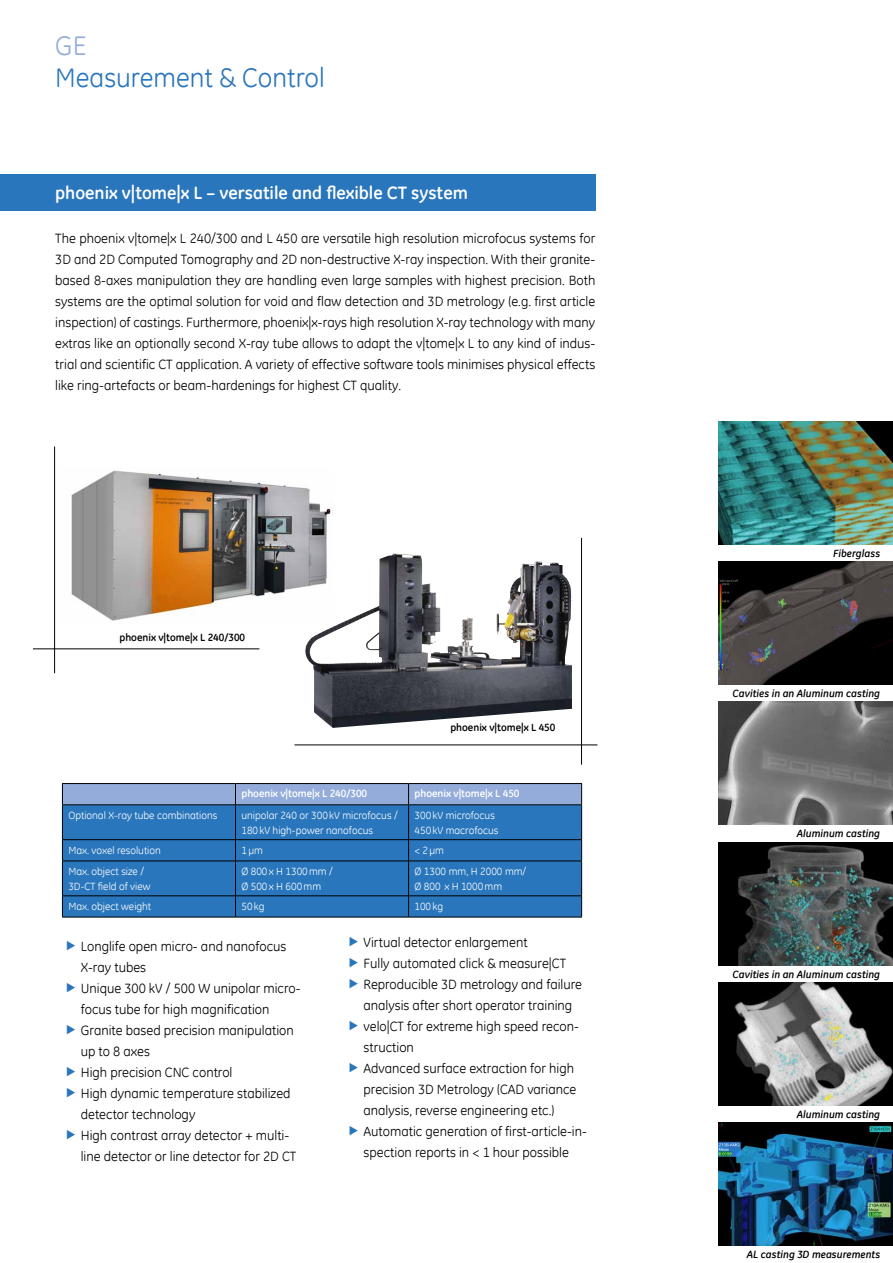
<style>
.page{position:relative;width:893px;height:1263px;background:#fff}
.page>*{position:absolute;margin:0;border:0;box-sizing:border-box;transform-origin:0 0}
.t1{font:27px "GE Inspira";color:#2976bc}
.t2{font:27px "GE Inspira";color:#93acda}
.t3{font:700 18px "GE Inspira";color:#fff}
.t4{font:13.5px/21px "GE Inspira";color:#000}
.t5{font:10.5px/15px "GE Inspira";color:#fff}
.t6{font:italic 700 10.5px "GE Inspira";color:#000}
.t7{font:700 10.5px "GE Inspira";color:#fff}
.t8{font:700 10.5px "GE Inspira";color:#000}
</style>
<div class="page">
<img style="left:719px;top:982px;width:174px;height:124px">
<img style="left:719px;top:702px;width:174px;height:123px">
<img style="left:719px;top:842px;width:174px;height:123px">
<img style="left:719px;top:1123px;width:174px;height:123px">
<div style="left:0;top:174px;width:595px;height:37px;background:#2976bc"></div>
<hr style="left:54px;top:446px;width:1px;height:227px;background:#000">
<hr style="left:33px;top:648px;width:226px;height:1px;background:#000">
<img style="left:719px;top:561px;width:174px;height:124px">
<img style="left:719px;top:421px;width:174px;height:123px">
<img style="left:305px;top:553px;width:267px;height:175px">
<div style="left:63px;top:805px;width:518px;height:112px;background:#2976bc"></div>
<svg style="left:62px;top:783px;width:520px;height:21px;background:#8ba2ce"></svg>
<hr style="left:62px;top:804px;width:173px;height:1px;background:#000">
<hr style="left:62px;top:805px;width:1px;height:34px;background:#000">
<hr style="left:235px;top:804px;width:174px;height:1px;background:#000">
<hr style="left:235px;top:805px;width:1px;height:34px;background:#000">
<hr style="left:409px;top:804px;width:173px;height:1px;background:#000">
<hr style="left:408px;top:805px;width:1px;height:34px;background:#000">
<hr style="left:581px;top:805px;width:1px;height:34px;background:#000">
<hr style="left:62px;top:839px;width:173px;height:1px;background:#000">
<svg style="left:62px;top:840px;width:1px;height:20px"></svg>
<hr style="left:235px;top:839px;width:174px;height:1px;background:#000">
<svg style="left:235px;top:840px;width:1px;height:20px"></svg>
<hr style="left:409px;top:839px;width:173px;height:1px;background:#000">
<svg style="left:408px;top:840px;width:1px;height:20px"></svg>
<svg style="left:581px;top:840px;width:1px;height:20px"></svg>
<hr style="left:62px;top:860px;width:173px;height:1px;background:#000">
<hr style="left:62px;top:861px;width:1px;height:34px;background:#000">
<hr style="left:235px;top:860px;width:174px;height:1px;background:#000">
<hr style="left:235px;top:861px;width:1px;height:34px;background:#000">
<hr style="left:409px;top:860px;width:173px;height:1px;background:#000">
<hr style="left:408px;top:861px;width:1px;height:34px;background:#000">
<hr style="left:581px;top:861px;width:1px;height:34px;background:#000">
<hr style="left:62px;top:895px;width:173px;height:1px;background:#000">
<svg style="left:62px;top:896px;width:1px;height:21px"></svg>
<hr style="left:235px;top:895px;width:174px;height:1px;background:#000">
<svg style="left:235px;top:896px;width:1px;height:21px"></svg>
<hr style="left:409px;top:895px;width:173px;height:1px;background:#000">
<svg style="left:408px;top:896px;width:1px;height:21px"></svg>
<svg style="left:581px;top:896px;width:1px;height:21px"></svg>
<hr style="left:62px;top:917px;width:173px;height:1px;background:#000">
<hr style="left:235px;top:917px;width:174px;height:1px;background:#000">
<hr style="left:409px;top:917px;width:173px;height:1px;background:#000">
<hr style="left:294px;top:744px;width:303px;height:1px;background:#000">
<hr style="left:581px;top:538px;width:1px;height:227px;background:#000">
<img style="left:71px;top:470px;width:263px;height:155px">
<h1 class="t2" style="left:55px;top:28px;width:32px">GE</h1>
<h1 class="t1" style="left:55px;top:60px;width:271px">Measurement &amp; Control</h1>
<h2 class="t3" style="left:55px;top:181px;width:414px">phoenix v|tome|x L – versatile and flexible CT system</h2>
<p class="t4" style="left:55px;top:228px;width:542px;text-align:justify">The phoenix v|tome|x L 240/300 and L 450 are versatile high resolution microfocus systems for 3D and 2D Computed Tomography and 2D non-destructive X-ray inspection. With their granite&shy;based 8-axes manipulation they are handling even large samples with highest precision. Both systems are the optimal solution for void and flaw detection and 3D metrology (e.g. first article inspection) of castings. Furthermore, phoenix|x-rays high resolution X-ray technology with many extras like an optionally second X-ray tube allows to adapt the v|tome|x L to any kind of indus&shy;trial and scientific CT application. A variety of effective software tools minimises physical effects like ring-artefacts or beam-hardenings for highest CT quality.</p>
<p class="t8" style="left:120px;top:630px;width:127px">phoenix v|tome|x L 240/300</p>
<p class="t8" style="left:450px;top:720px;width:106px">phoenix v|tome|x L 450</p>
<p class="t7" style="left:241px;top:787px;width:127px">phoenix v|tome|x L 240/300</p>
<p class="t7" style="left:415px;top:787px;width:106px">phoenix v|tome|x L 450</p>
<p class="t5" style="left:68px;top:807px;width:150px">Optional X-ray tube combinations</p>
<p class="t5" style="left:241px;top:807px;width:158px">unipolar 240 or 300kV microfocus /<br>180kV high-power nanofocus</p>
<p class="t5" style="left:415px;top:807px;width:85px">300kV microfocus<br>450kV macrofocus</p>
<p class="t5" style="left:68px;top:842px;width:94px">Max. voxel resolution</p>
<p class="t5" style="left:241px;top:842px;width:23px">1µm</p>
<p class="t5" style="left:415px;top:842px;width:31px">&lt; 2µm</p>
<p class="t5" style="left:68px;top:863px;width:84px">Max. object size /<br>3D-CT field of view</p>
<p class="t5" style="left:241px;top:863px;width:93px">Ø 800x H 1300mm /<br>Ø 500x H 600mm</p>
<p class="t5" style="left:414px;top:863px;width:113px">Ø 1300 mm, H 2000 mm/<br>Ø 800 x H 1000mm</p>
<p class="t5" style="left:68px;top:898px;width:84px">Max. object weight</p>
<p class="t5" style="left:241px;top:898px;width:25px">50kg</p>
<p class="t5" style="left:414px;top:898px;width:30px">100kg</p>
<p class="t4" style="left:81px;top:935px;width:221px">Longlife open micro- and nanofocus<br>X-ray tubes<br>Unique 300 kV / 500 W unipolar micro&shy;focus tube for high magnification<br>Granite based precision manipulation up to 8 axes<br>High precision CNC control<br>High dynamic temperature stabilized detector technology<br>High contrast array detector + multi&shy;line detector or line detector for 2D CT</p>
<p class="t4" style="left:364px;top:932px;width:225px">Virtual detector enlargement<br>Fully automated click &amp; measure|CT Reproducible 3D metrology and failure analysis after short operator training velo|CT for extreme high speed recon&shy;struction<br>Advanced surface extraction for high precision 3D Metrology (CAD variance analysis, reverse engineering etc.)<br>Automatic generation of first-article-in&shy;spection reports in &lt; 1 hour possible</p>
<p class="t6" style="left:833px;top:546px;width:49px">Fiberglass</p>
<p class="t6" style="left:733px;top:687px;width:149px">Cavities in an Aluminum casting</p>
<p class="t6" style="left:797px;top:827px;width:85px">Aluminum casting</p>
<p class="t6" style="left:733px;top:967px;width:149px">Cavities in an Aluminum casting</p>
<p class="t6" style="left:797px;top:1108px;width:85px">Aluminum casting</p>
<p class="t6" style="left:747px;top:1248px;width:135px">AL casting 3D measurements</p>
</div>
